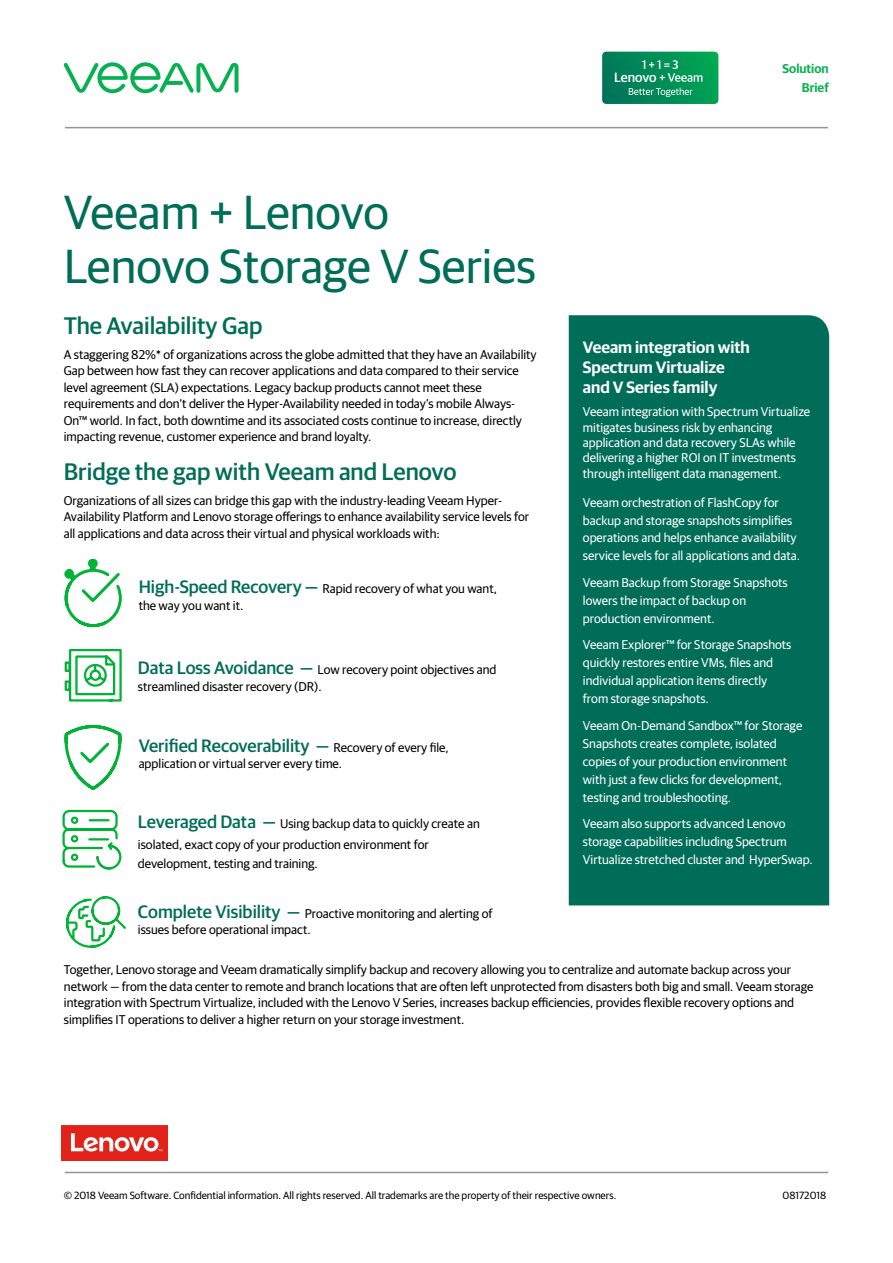
<style>
.page{position:relative;width:893px;height:1263px;background:#fff}
.page>*{position:absolute;margin:0;border:0;box-sizing:border-box;transform-origin:0 0}
.t1{font:48px/54px "Guardian Sans";color:#006d58}
.t2{font:500 24px "Guardian Sans";color:#006d58}
.t3{font:500 18px "Guardian Sans";color:#006d58}
.t4{font:600 16.5px/19.8px "Guardian Sans";color:#fff}
.t5{font:500 13.5px "Guardian Sans";letter-spacing:-.015em;color:#fff}
.t6{font:12.75px/16.5px "Guardian Sans";color:#000}
.t7{font:12.75px/18px "Guardian Sans";color:#fff}
.t8{font:600 12.75px/19px "Guardian Sans";color:#07b152;text-align:right}
.t9{font:10.5px "Guardian Sans";color:#000}
.s1{font-weight:500;font-size:18px;color:#006d58}
.s2{font-weight:400;font-size:12.75px;color:#000}
</style>
<div class="page">
<hr style="left:65px;top:127px;width:763px;height:1px;background:#939598">
<hr style="left:65px;top:1172px;width:763px;height:1px;background:#939598">
<svg style="left:63px;top:62px;width:176px;height:31px"></svg>
<svg style="left:602px;top:52px;width:116px;height:52px;background:#0f9460"></svg>
<div style="left:569px;top:315px;width:260px;height:590px;background:#006d58"></div>
<div style="left:88px;top:559px;width:10px;height:9px;border:3px solid #00b336;border-radius:3px"></div>
<svg style="left:64px;top:560px;width:58px;height:68px"></svg>
<svg style="left:64px;top:649px;width:58px;height:53px"></svg>
<svg style="left:64px;top:725px;width:58px;height:65px"></svg>
<svg style="left:62px;top:809px;width:60px;height:61px"></svg>
<svg style="left:66px;top:896px;width:60px;height:52px"></svg>
<img style="left:62px;top:1125px;width:105px;height:35px">
<h1 class="t1" style="left:64px;top:181px;width:474px">Veeam + Lenovo<br>Lenovo Storage V Series</h1>
<p class="t5" style="left:614px;top:68px;width:44px">Lenovo</p>
<p class="t8" style="left:782px;top:58px;width:48px">Solution<br>Brief</p>
<h2 class="t2" style="left:64px;top:308px;width:200px">The Availability Gap</h2>
<p class="t6" style="left:64px;top:345px;width:474px">A staggering 82%* of organizations across the globe admitted that they have an Availability Gap between how fast they can recover applications and data compared to their service level agreement (SLA) expectations. Legacy backup products cannot meet these requirements and don’t deliver the Hyper-Availability needed in today’s mobile Always-On™ world. In fact, both downtime and its associated costs continue to increase, directly impacting revenue, customer experience and brand loyalty.</p>
<h2 class="t2" style="left:64px;top:454px;width:394px">Bridge the gap with Veeam and Lenovo</h2>
<p class="t6" style="left:64px;top:491px;width:467px">Organizations of all sizes can bridge this gap with the industry-leading Veeam Hyper-<br>Availability Platform and Lenovo storage offerings to enhance availability service levels for all applications and data across their virtual and physical workloads with:</p>
<p class="t4" style="left:583px;top:336px;width:168px">Veeam integration with<br>Spectrum Virtualize and V Series family</p>
<p class="t7" style="left:583px;top:403px;width:229px;line-height:15.3px">Veeam integration with Spectrum Virtualize mitigates business risk by enhancing application and data recovery SLAs while delivering a higher ROI on IT investments through intelligent data management.</p>
<p class="t7" style="left:583px;top:493px;width:219px">Veeam orchestration of FlashCopy for backup and storage snapshots simplifies operations and helps enhance availability service levels for all applications and data.</p>
<p class="t7" style="left:583px;top:572px;width:206px">Veeam Backup from Storage Snapshots lowers the impact of backup on production environment.</p>
<p class="t7" style="left:583px;top:635px;width:210px">Veeam Explorer™ for Storage Snapshots quickly restores entire VMs, files and individual application items directly from storage snapshots.</p>
<p class="t7" style="left:583px;top:715px;width:221px">Veeam On-Demand Sandbox™ for Storage Snapshots creates complete, isolated copies of your production environment with just a few clicks for development, testing and troubleshooting.</p>
<p class="t7" style="left:583px;top:814px;width:231px">Veeam also supports advanced Lenovo storage capabilities including Spectrum<br>Virtualize stretched cluster and HyperSwap.</p>
<p class="t6" style="left:139px;top:580px;width:360px"><span class="s1">High-Speed Recovery —</span> Rapid recovery of what you want, the way you want it.</p>
<p class="t6" style="left:138px;top:660px;width:360px"><span class="s1">Data Loss Avoidance —</span> Low recovery point objectives and streamlined disaster recovery (DR).</p>
<h3 class="t3" style="left:139px;top:732px;width:312px">Verified Recoverability — <span class="s2">Recovery of every file,</span></h3>
<p class="t6" style="left:139px;top:754px;width:205px">application or virtual server every time.</p>
<p class="t6" style="left:138px;top:812px;width:343px;line-height:21px"><span class="s1">Leveraged Data —</span> Using backup data to quickly create an isolated, exact copy of your production environment for</p>
<p class="t6" style="left:138px;top:854px;width:181px">development, testing and training.</p>
<p class="t6" style="left:138px;top:904px;width:356px"><span class="s1">Complete Visibility —</span> Proactive monitoring and alerting of issues before operational impact.</p>
<p class="t6" style="left:64px;top:960px;width:751px">Together, Lenovo storage and Veeam dramatically simplify backup and recovery allowing you to centralize and automate backup across your network — from the data center to remote and branch locations that are often left unprotected from disasters both big and small. Veeam storage integration with Spectrum Virtualize, included with the Lenovo V Series, increases backup efficiencies, provides flexible recovery options and simplifies IT operations to deliver a higher return on your storage investment.</p>
<p class="t9" style="left:64px;top:1187px;width:554px">© 2018 Veeam Software. Confidential information. All rights reserved. All trademarks are the property of their respective owners.</p>
<p class="t9" style="left:783px;top:1187px;width:45px">08172018</p>
</div>
